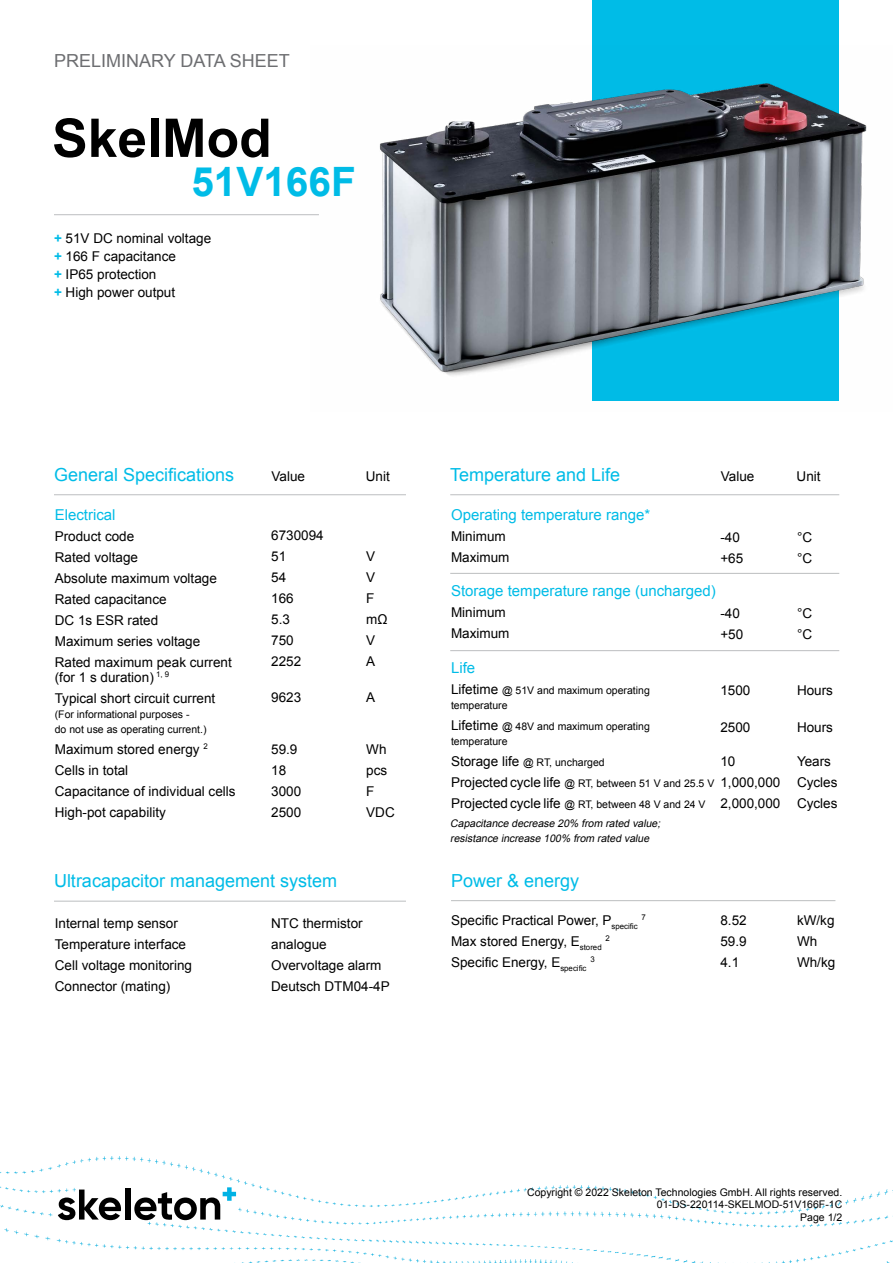
<style>
.page{position:relative;width:893px;height:1263px;background:#fff}
.page>*{position:absolute;margin:0;border:0;box-sizing:border-box;transform-origin:0 0}
.t1{font:700 53.4px "Arial";color:#000}
.t2{font:700 40.5px "Arial";color:#00bce7}
.t3{font:18px "Arial";color:#00bce7}
.t4{font:18px "Arial";color:#6d6e71}
.t5{font:15px "Arial";color:#00bce7}
.t6{font:13.5px/21px "Arial";color:#000}
.t7{font:10.5px/15px "Arial";color:#000}
.t8{font:italic 10.5px/15px "Arial";color:#000}
.t9{font:7.8px "Arial";color:#000}
.s1{font-weight:700;color:#00bce7}
.s2{font-size:13.5px}
</style>
<div class="page">
<div style="left:592px;top:0;width:247px;height:401px;background:#00bce7"></div>
<hr style="left:54px;top:214px;width:265px;height:1px;background:#bcbec0">
<hr style="left:54px;top:494px;width:352px;height:1px;background:#bcbec0">
<hr style="left:54px;top:901px;width:352px;height:1px;background:#bcbec0">
<hr style="left:450px;top:494px;width:389px;height:1px;background:#bcbec0">
<hr style="left:450px;top:573px;width:389px;height:1px;background:#bcbec0">
<hr style="left:450px;top:650px;width:389px;height:1px;background:#bcbec0">
<img style="left:311px;top:83px;width:556px;height:293px">
<hr style="left:451px;top:900px;width:384px;height:1px;background:#bcbec0">
<img style="left:0;top:1156px;width:893px;height:107px">
<svg style="left:49px;top:1182px;width:190px;height:44px"></svg>
<h3 class="t4" style="left:54px;top:49px;width:237px">PRELIMINARY DATA SHEET</h3>
<h1 class="t1" style="left:52px;top:103px;width:221px">SkelMod</h1>
<h2 class="t2" style="left:191px;top:156px;width:166px">51V166F</h2>
<p class="t6" style="left:54px;top:229px;width:159px;line-height:18px"><span class="s1">+</span> 51V DC nominal voltage <span class="s1">+</span> 166 F capacitance<br><span class="s1">+</span> IP65 protection<br><span class="s1">+</span> High power output</p>
<h3 class="t3" style="left:54px;top:463px;width:182px">General Specifications</h3>
<p class="t5" style="left:55px;top:504px;width:62px">Electrical</p>
<p class="t6" style="left:55px;top:525px;width:179px">Product code<br>Rated voltage<br>Absolute maximum voltage<br>Rated capacitance<br>DC 1s ESR rated<br>Maximum series voltage<br>Rated maximum peak current</p>
<p class="t6" style="left:55px;top:667px;width:162px">(for 1 s duration) <sup>1,</sup> <sup>9<br></sup>Typical short circuit current</p>
<p class="t7" style="left:55px;top:707px;width:153px">(For informational purposes -<br>do not use as operating current.)</p>
<p class="t6" style="left:55px;top:738px;width:182px">Maximum stored energy <sup>2<br></sup>Cells in total<br>Capacitance of individual cells<br>High-pot capability</p>
<p class="t6" style="left:272px;top:466px;width:35px">Value</p>
<p class="t6" style="left:366px;top:466px;width:26px">Unit</p>
<h3 class="t3" style="left:450px;top:463px;width:172px">Temperature and Life</h3>
<p class="t6" style="left:721px;top:466px;width:35px">Value</p>
<p class="t6" style="left:797px;top:466px;width:26px">Unit</p>
<p class="t6" style="left:271px;top:524px;width:54px">6730094<br>51<br>54<br>166<br>5.3<br>750<br>2252</p>
<p class="t6" style="left:271px;top:686px;width:32px">9623</p>
<p class="t6" style="left:271px;top:739px;width:32px">59.9<br>18<br>3000<br>2500</p>
<p class="t6" style="left:366px;top:545px;width:23px">V<br>V<br>F mΩ<br>V<br>A</p>
<p class="t6" style="left:366px;top:686px;width:11px">A</p>
<p class="t6" style="left:366px;top:739px;width:30px">Wh pcs<br>F<br>VDC</p>
<p class="t5" style="left:451px;top:505px;width:201px">Operating temperature range*</p>
<p class="t6" style="left:451px;top:526px;width:60px">Minimum<br>Maximum</p>
<p class="t5" style="left:451px;top:580px;width:266px">Storage temperature range (uncharged)</p>
<p class="t6" style="left:451px;top:601px;width:60px">Minimum<br>Maximum</p>
<p class="t6" style="left:720px;top:527px;width:24px">-40 +65</p>
<p class="t6" style="left:720px;top:603px;width:24px">-40 +50</p>
<p class="t5" style="left:451px;top:658px;width:26px">Life</p>
<p class="t7" style="left:451px;top:683px;width:200px"><span class="s2">Lifetime</span> @ 51V and maximum operating temperature</p>
<p class="t7" style="left:451px;top:719px;width:200px"><span class="s2">Lifetime</span> @ 48V and maximum operating temperature</p>
<p class="t6" style="left:720px;top:680px;width:32px">1500</p>
<p class="t6" style="left:720px;top:716px;width:32px">2500</p>
<p class="t7" style="left:451px;top:752px;width:265px;line-height:21px"><span class="s2">Storage life</span> @ RT, uncharged<br><span class="s2">Projected cycle life</span> @ RT, between 51 V and 25.5 V<br><span class="s2">Projected cycle life</span> @ RT, between 48 V and 24 V</p>
<p class="t6" style="left:720px;top:751px;width:62px">10<br>1,000,000<br>2,000,000</p>
<p class="t8" style="left:450px;top:816px;width:214px">Capacitance decrease 20% from rated value; resistance increase 100% from rated value</p>
<p class="t6" style="left:797px;top:527px;width:17px">°C °C</p>
<p class="t6" style="left:797px;top:603px;width:17px">°C °C</p>
<p class="t6" style="left:797px;top:680px;width:38px">Hours</p>
<p class="t6" style="left:797px;top:716px;width:38px">Hours</p>
<p class="t6" style="left:797px;top:751px;width:42px">Years<br>Cycles<br>Cycles</p>
<h3 class="t3" style="left:54px;top:869px;width:285px">Ultracapacitor management system</h3>
<h3 class="t3" style="left:451px;top:869px;width:130px">Power &amp; energy</h3>
<p class="t6" style="left:55px;top:913px;width:139px">Internal temp sensor<br>Temperature interface<br>Cell voltage monitoring<br>Connector (mating)</p>
<p class="t6" style="left:271px;top:913px;width:120px">NTC thermistor analogue<br>Overvoltage alarm<br>Deutsch DTM04-4P</p>
<p class="t6" style="left:451px;top:909px;width:188px">Specific Practical Power, P<sub>specific</sub></p>
<p class="t9" style="left:642px;top:912px;width:6px">7</p>
<p class="t6" style="left:451px;top:930px;width:152px">Max stored Energy, E<sub>stored</sub></p>
<p class="t9" style="left:605px;top:933px;width:6px">2</p>
<p class="t6" style="left:451px;top:951px;width:137px">Specific Energy, E<sub>specific</sub></p>
<p class="t9" style="left:590px;top:954px;width:6px">3</p>
<p class="t6" style="left:720px;top:909px;width:28px;text-align:justify">8.52<br>59.9<br>4.1</p>
<p class="t6" style="left:797px;top:909px;width:40px">kW/kg<br>Wh<br>Wh/kg</p>
<p class="t7" style="left:527px;top:1186px;width:317px;line-height:12.6px;text-align:right">Copyright © 2022 Skeleton Technologies GmbH. All rights reserved.<br>01-DS-220114-SKELMOD-51V166F-1C<br>Page 1/2</p>
<p class="t7" style="left:835px;top:1198px;width:9px">B</p>
</div>
